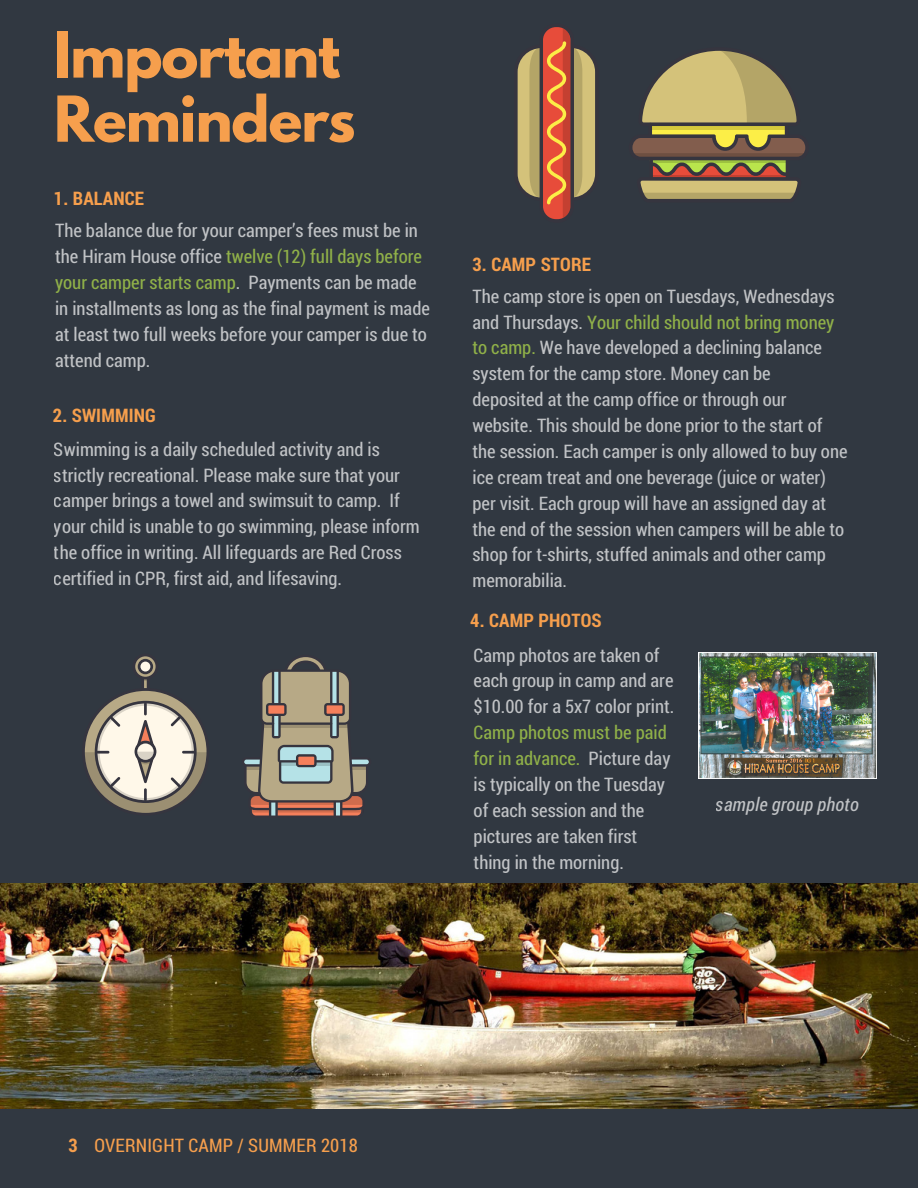
<style>
.page{position:relative;width:918px;height:1188px;background:#313841}
.page>*{position:absolute;margin:0;border:0;box-sizing:border-box;transform-origin:0 0}
.t1{font:700 55.95px/64.2px "League Spartan";letter-spacing:-.02em;color:#f69f4d}
.t2{font:18.75px/25.8px "Roboto Condensed";color:#fff}
.t3{font:700 18.75px "Roboto Condensed";letter-spacing:.01em;color:#f69f4d}
.t4{font:18.75px "Roboto Condensed";letter-spacing:.01em;color:#f69f4d}
.t5{font:italic 18.75px "Roboto Condensed";letter-spacing:.01em;color:#fff}
.s1{color:#b9e54c}
.s2{font-weight:700}
</style>
<div class="page">
<svg style="left:244px;top:657px;width:125px;height:159px"></svg>
<svg style="left:84px;top:656px;width:123px;height:157px"></svg>
<svg style="left:517px;top:27px;width:79px;height:193px"></svg>
<svg style="left:632px;top:50px;width:174px;height:149px"></svg>
<img style="left:0;top:883px;width:918px;height:225px">
<img style="left:699px;top:652px;width:177px;height:126px">
<h1 class="t1" style="left:54px;top:30px;width:303px">Important<br>Reminders</h1>
<p class="t3" style="left:54px;top:185px;width:92px">1. BALANCE</p>
<p class="t2" style="left:55px;top:217px;width:376px">The balance due for your camper’s fees must be in the Hiram House office <span class="s1">twelve (12) full days before your camper starts camp</span>. Payments can be made in installments as long as the final payment is made at least two full weeks before your camper is due to attend camp.</p>
<p class="t3" style="left:53px;top:402px;width:105px">2. SWIMMING</p>
<p class="t2" style="left:54px;top:435px;width:367px">Swimming is a daily scheduled activity and is strictly recreational. Please make sure that your camper brings a towel and swimsuit to camp. If your child is unable to go swimming, please inform the office in writing. All lifeguards are Red Cross certified in CPR, first aid, and lifesaving.</p>
<p class="t3" style="left:472px;top:251px;width:120px">3. CAMP STORE</p>
<p class="t2" style="left:472px;top:282px;width:377px">The camp store is open on Tuesdays, Wednesdays and Thursdays. <span class="s1">Your child should not bring money to camp.</span> We have developed a declining balance system for the camp store. Money can be<br>deposited at the camp office or through our website. This should be done prior to the start of the session. Each camper is only allowed to buy one ice cream treat and one beverage (juice or water) per visit. Each group will have an assigned day at the end of the session when campers will be able to shop for t-shirts, stuffed animals and other camp memorabilia.</p>
<p class="t3" style="left:470px;top:607px;width:133px">4. CAMP PHOTOS</p>
<p class="t2" style="left:474px;top:641px;width:202px">Camp photos are taken of each group in camp and are $10.00 for a 5x7 color print.</p>
<p class="t2" style="left:474px;top:719px;width:198px"><span class="s1">Camp photos must be paid for in advance.</span> Picture day is typically on the Tuesday of each session and the pictures are taken first thing in the morning.</p>
<p class="t5" style="left:716px;top:791px;width:144px">sample group photo</p>
<p class="t4" style="left:69px;top:1132px;width:291px"><span class="s2">3</span> OVERNIGHT CAMP / SUMMER 2018</p>
</div>
